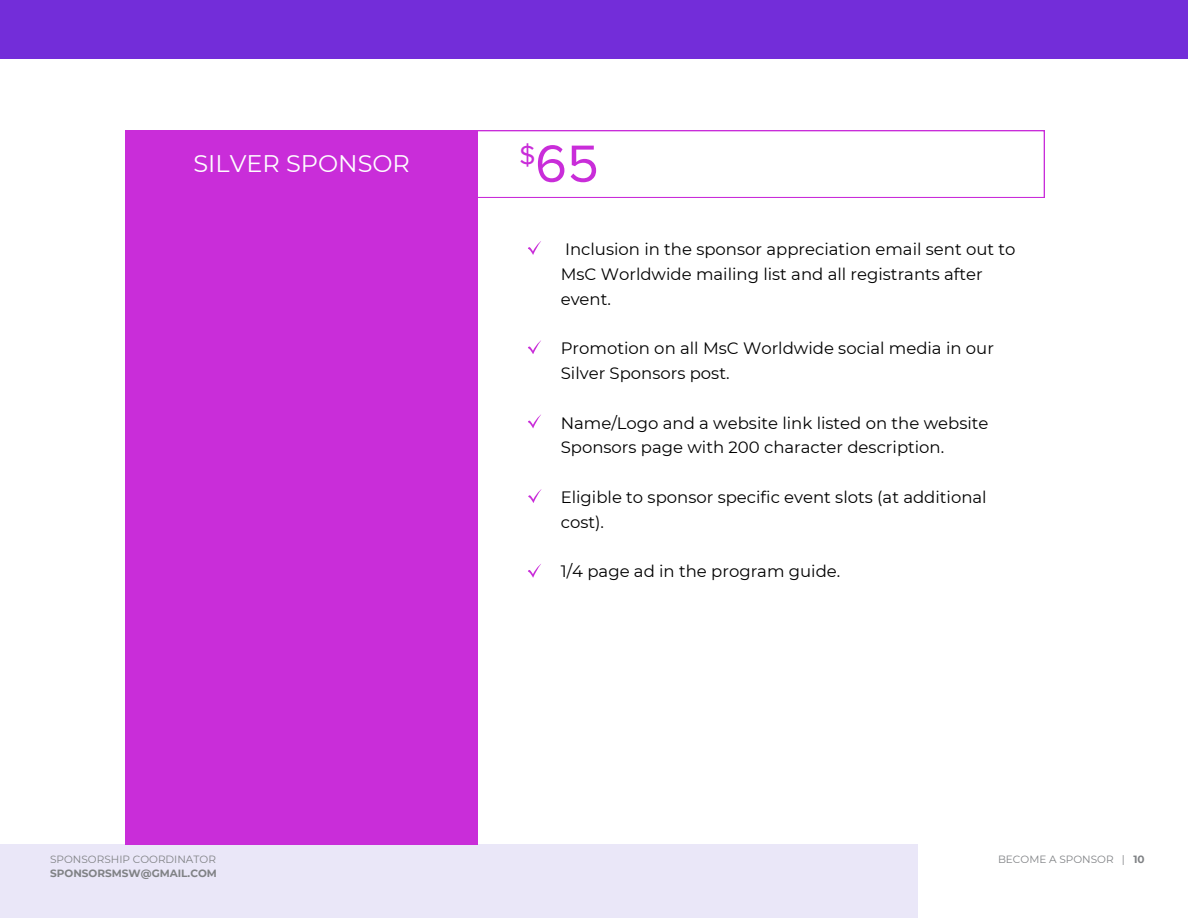
<style>
.page{position:relative;width:1188px;height:918px;background:#fff}
.page>*{position:absolute;margin:0;border:0;box-sizing:border-box;transform-origin:0 0}
.t1{font:54px "Proxima Nova";color:#c92dd9}
.t2{font:27px "Proxima Nova";color:#c92dd9}
.t3{font:24px "Montserrat";color:#fff}
.t4{font:16.5px/24.8px "Montserrat";color:#000}
.t5{font:10.5px "Montserrat";color:#808285}
.t6{font:700 10.5px "Montserrat";color:#808285}
.s1{font-weight:700}
</style>
<div class="page">
<div style="left:0;top:0;width:1188px;height:58px;background:#732dd9"></div>
<div style="left:0;top:845px;width:918px;height:73px;background:#eae7f8"></div>
<div style="left:126px;top:130px;width:352px;height:715px;background:#c92dd9"></div>
<svg style="left:459px;top:130px;width:586px;height:68px"></svg>
<svg style="left:528px;top:241px;width:13px;height:14px"></svg>
<svg style="left:528px;top:340px;width:13px;height:14px"></svg>
<svg style="left:528px;top:414px;width:13px;height:14px"></svg>
<svg style="left:528px;top:489px;width:14px;height:14px"></svg>
<svg style="left:528px;top:564px;width:13px;height:13px"></svg>
<h1 class="t3" style="left:194px;top:149px;width:218px">SILVER SPONSOR</h1>
<p class="t5" style="left:50px;top:853px;width:167px">SPONSORSHIP COORDINATOR</p>
<p class="t6" style="left:50px;top:866px;width:168px">SPONSORSMSW@GMAIL.COM</p>
<h2 class="t2" style="left:519px;top:140px;width:18px">$</h2>
<h2 class="t1" style="left:535px;top:132px;width:65px">65</h2>
<p class="t4" style="left:561px;top:237px;width:456px">Inclusion in the sponsor appreciation email sent out to<br>MsC Worldwide mailing list and all registrants after event.</p>
<p class="t4" style="left:561px;top:336px;width:435px">Promotion on all MsC Worldwide social media in our<br>Silver Sponsors post.</p>
<p class="t4" style="left:561px;top:410px;width:429px">Name/Logo and a website link listed on the website<br>Sponsors page with 200 character description.</p>
<h2 class="t4" style="left:561px;top:485px;width:427px">Eligible to sponsor specific event slots (at additional cost).</h2>
<h2 class="t4" style="left:561px;top:559px;width:281px">1/4 page ad in the program guide.</h2>
<h2 class="t5" style="left:998px;top:853px;width:148px">BECOME A SPONSOR | <span class="s1">10</span></h2>
</div>
